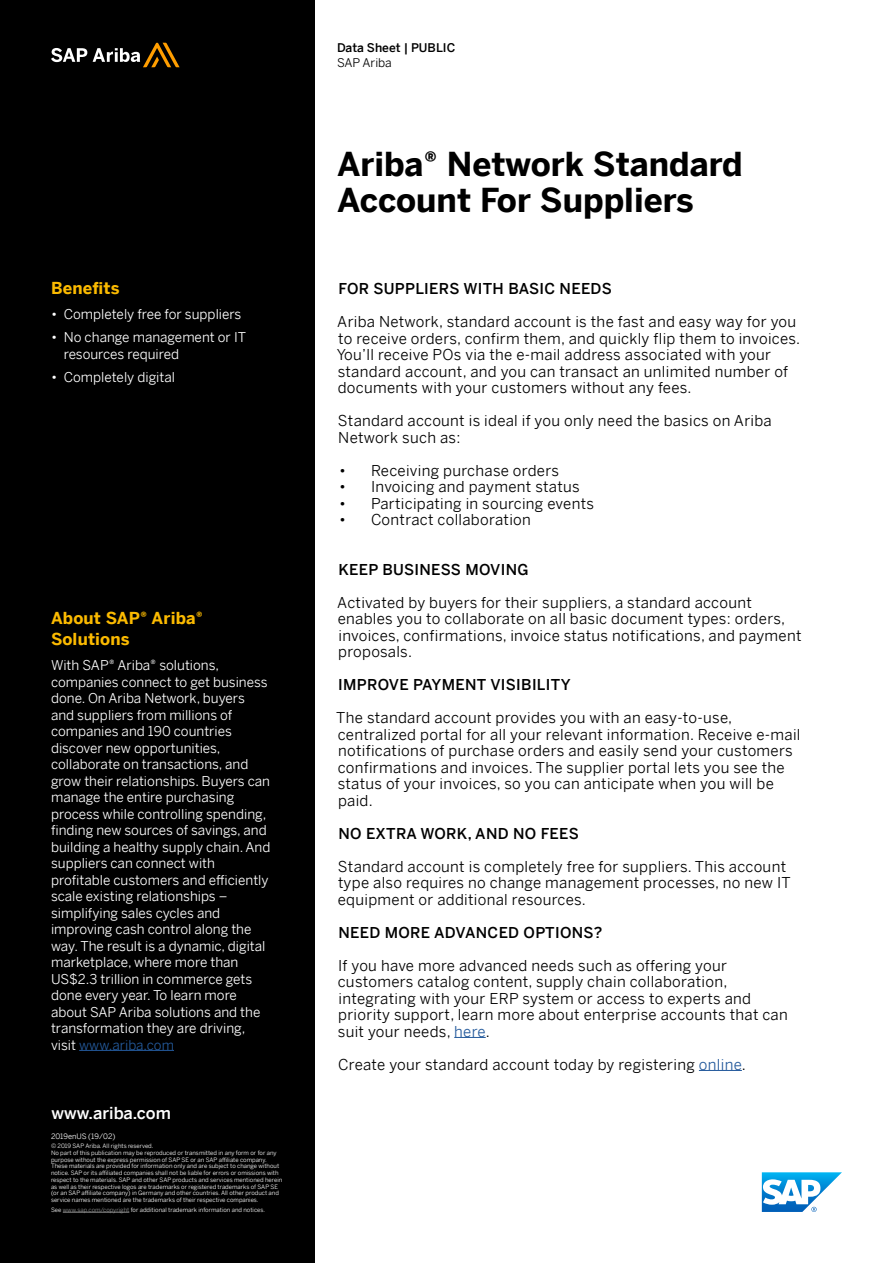
<style>
.page{position:relative;width:893px;height:1263px;background:#fff}
.page>*{position:absolute;margin:0;border:0;box-sizing:border-box;transform-origin:0 0}
.t1{font:700 33px/36px "Benton Sans";color:#000}
.t2{font:700 16.5px/21px "Benton Sans";letter-spacing:.01em;color:#fbba00}
.t3{font:500 16.5px "Benton Sans";color:#fff}
.t4{font:15px/16.5px "Benton Sans";letter-spacing:.02em;color:#000}
.t5{font:500 15px "Benton Sans";letter-spacing:.02em;color:#000}
.t6{font:13.5px/16.5px "Benton Sans";color:#fff}
.t7{font:500 12px "Benton Sans";color:#000}
.t8{font:12px "Benton Sans";color:#000}
.t9{font:7.5px "Benton Sans";color:#fff}
.t10{font:6px/6.8px "Benton Sans";color:#fff}
.s1{color:#245a9c}
.s2{color:#919292}
</style>
<div class="page">
<div style="left:0;top:0;width:315px;height:1263px;background:#000"></div>
<hr style="left:79px;top:1050px;width:95px;height:1px;background:#245a9c">
<hr style="left:454px;top:1037px;width:32px;height:1px;background:#245a9c">
<hr style="left:699px;top:1070px;width:43px;height:1px;background:#245a9c">
<hr style="left:63px;top:1212px;width:66px;height:1px;background:#919292">
<svg style="left:762px;top:1172px;width:80px;height:40px"></svg>
<svg style="left:51px;top:43px;width:129px;height:24px"></svg>
<p class="t2" style="left:51px;top:276px;width:70px">Benefits</p>
<p class="t6" style="left:51px;top:304px;width:192px">• Completely free for suppliers</p>
<p class="t6" style="left:64px;top:327px;width:184px;text-indent:-13px">• No change management or IT resources required</p>
<p class="t6" style="left:51px;top:367px;width:125px">• Completely digital</p>
<p class="t2" style="left:51px;top:606px;width:153px">About SAP® Ariba®<br>Solutions</p>
<p class="t6" style="left:51px;top:655px;width:221px">With SAP® Ariba® solutions, companies connect to get business done. On Ariba Network, buyers and suppliers from millions of companies and 190 countries discover new opportunities, collaborate on transactions, and grow their relationships. Buyers can manage the entire purchasing process while controlling spending, finding new sources of savings, and building a healthy supply chain. And suppliers can connect with profitable customers and efficiently scale existing relationships – simplifying sales cycles and improving cash control along the way. The result is a dynamic, digital marketplace, where more than<br>US$2.3 trillion in commerce gets done every year. To learn more about SAP Ariba solutions and the transformation they are driving, visit <span class="s1">www.ariba.com</span></p>
<p class="t3" style="left:52px;top:1099px;width:121px">www.ariba.com</p>
<p class="t9" style="left:51px;top:1130px;width:66px">2019enUS (19/02)</p>
<p class="t10" style="left:51px;top:1142px;width:233px">© 2019 SAP Ariba. All rights reserved.<br>No part of this publication may be reproduced or transmitted in any form or for any purpose without the express permission of SAP SE or an SAP affiliate company.<br>These materials are provided for information only and are subject to change without notice. SAP or its affiliated companies shall not be liable for errors or omissions with respect to the materials. SAP and other SAP products and services mentioned herein as well as their respective logos are trademarks or registered trademarks of SAP SE (or an SAP affiliate company) in Germany and other countries. All other product and service names mentioned are the trademarks of their respective companies.</p>
<p class="t10" style="left:51px;top:1206px;width:215px">See <span class="s2">www.sap.com/copyright</span> for additional trademark information and notices.</p>
<p class="t7" style="left:337px;top:37px;width:120px">Data Sheet | PUBLIC</p>
<p class="t8" style="left:337px;top:52px;width:56px">SAP Ariba</p>
<h1 class="t1" style="left:337px;top:142px;width:407px">Ariba® Network Standard<br>Account For Suppliers</h1>
<p class="t5" style="left:338px;top:276px;width:275px">FOR SUPPLIERS WITH BASIC NEEDS</p>
<p class="t4" style="left:337px;top:312px;width:465px">Ariba Network, standard account is the fast and easy way for you to receive orders, confirm them, and quickly flip them to invoices.<br>You’ll receive POs via the e-mail address associated with your standard account, and you can transact an unlimited number of documents with your customers without any fees.</p>
<p class="t4" style="left:338px;top:411px;width:435px">Standard account is ideal if you only need the basics on Ariba<br>Network such as:</p>
<p class="t4" style="left:339px;top:460px;width:221px">• Receiving purchase orders</p>
<p class="t4" style="left:339px;top:477px;width:242px">• Invoicing and payment status</p>
<p class="t4" style="left:339px;top:493px;width:256px">• Participating in sourcing events</p>
<p class="t4" style="left:339px;top:510px;width:193px">• Contract collaboration</p>
<p class="t5" style="left:338px;top:556px;width:192px">KEEP BUSINESS MOVING</p>
<p class="t4" style="left:337px;top:592px;width:466px">Activated by buyers for their suppliers, a standard account enables you to collaborate on all basic document types: orders, invoices, confirmations, invoice status notifications, and payment proposals.</p>
<p class="t5" style="left:338px;top:672px;width:234px">IMPROVE PAYMENT VISIBILITY</p>
<p class="t4" style="left:336px;top:708px;width:466px">The standard account provides you with an easy-to-use, centralized portal for all your relevant information. Receive e-mail notifications of purchase orders and easily send your customers confirmations and invoices. The supplier portal lets you see the status of your invoices, so you can anticipate when you will be paid.</p>
<p class="t5" style="left:338px;top:820px;width:242px">NO EXTRA WORK, AND NO FEES</p>
<p class="t4" style="left:338px;top:856px;width:455px">Standard account is completely free for suppliers. This account type also requires no change management processes, no new IT equipment or additional resources.</p>
<p class="t5" style="left:338px;top:919px;width:266px">NEED MORE ADVANCED OPTIONS?</p>
<p class="t4" style="left:338px;top:955px;width:452px">If you have more advanced needs such as offering your customers catalog content, supply chain collaboration, integrating with your ERP system or access to experts and priority support, learn more about enterprise accounts that can suit your needs, <span class="s1">here</span>.</p>
<p class="t4" style="left:338px;top:1054px;width:409px">Create your standard account today by registering <span class="s1">online</span>.</p>
</div>
